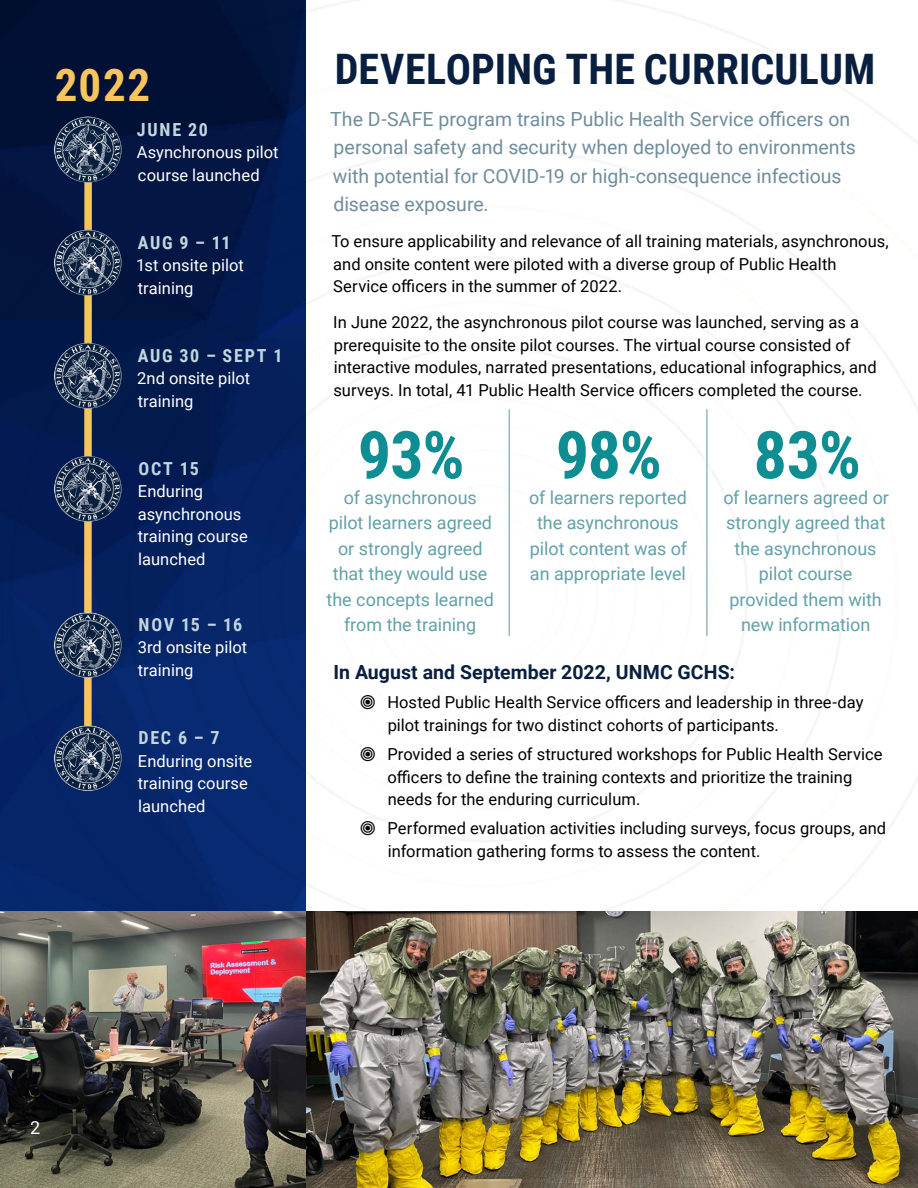
<style>
.page{position:relative;width:918px;height:1188px;background:#fff}
.page>*{position:absolute;margin:0;border:0;box-sizing:border-box;transform-origin:0 0}
.t1{font:700 66px "Roboto Condensed";color:#0e8d93}
.t2{font:700 45px "Roboto Condensed";color:#f6c65c}
.t3{font:700 42px "Roboto Condensed";letter-spacing:.005em;color:#081f3f}
.t4{font:19.5px/28.5px "Roboto";color:#708d9c}
.t5{font:700 19.5px "Roboto";letter-spacing:.005em;color:#081f3f}
.t6{font:18px/25.5px "Roboto";color:#62a1a8;text-align:center}
.t7{font:700 18px "Roboto Condensed";letter-spacing:.095em;color:#c2d6df}
.t8{font:18px "Roboto";color:#fff}
.t9{font:16.5px/22.5px "Roboto";color:#000}
.t10{font:16.5px/22.5px "Roboto";color:#fff}
</style>
<div class="page">
<img style="left:0;top:0;width:485px;height:911px">
<div style="left:84px;top:173px;width:8px;height:581px;background:#f6c65c"></div>
<img style="left:0;top:911px;width:918px;height:277px">
<img style="left:54px;top:117px;width:68px;height:65px">
<img style="left:54px;top:230px;width:68px;height:66px">
<img style="left:54px;top:343px;width:68px;height:66px">
<img style="left:54px;top:456px;width:68px;height:66px">
<img style="left:54px;top:612px;width:68px;height:66px">
<img style="left:54px;top:725px;width:68px;height:66px">
<hr style="left:509px;top:409px;width:1px;height:227px;background:#93b9bf">
<hr style="left:706px;top:409px;width:2px;height:227px;background:#93b9bf">
<svg style="left:361px;top:695px;width:14px;height:14px"></svg>
<svg style="left:361px;top:747px;width:14px;height:14px"></svg>
<svg style="left:361px;top:821px;width:14px;height:14px"></svg>
<h2 class="t2" style="left:55px;top:54px;width:97px">2022</h2>
<p class="t7" style="left:137px;top:116px;width:73px">JUNE 20</p>
<p class="t10" style="left:137px;top:140px;width:143px">Asynchronous pilot course launched</p>
<p class="t7" style="left:138px;top:230px;width:94px">AUG 9 – 11</p>
<p class="t10" style="left:136px;top:253px;width:109px">1st onsite pilot training</p>
<p class="t7" style="left:138px;top:343px;width:146px">AUG 30 – SEPT 1</p>
<p class="t10" style="left:137px;top:366px;width:115px">2nd onsite pilot training</p>
<p class="t7" style="left:138px;top:456px;width:62px">OCT 15</p>
<p class="t10" style="left:138px;top:480px;width:112px">Enduring asynchronous training course launched</p>
<p class="t7" style="left:139px;top:612px;width:105px">NOV 15 – 16</p>
<p class="t10" style="left:138px;top:636px;width:111px">3rd onsite pilot training</p>
<p class="t7" style="left:139px;top:725px;width:82px">DEC 6 – 7</p>
<p class="t10" style="left:138px;top:749px;width:116px">Enduring onsite training course launched</p>
<h3 class="t3" style="left:335px;top:40px;width:542px">DEVELOPING THE CURRICULUM</h3>
<p class="t4" style="left:330px;top:104px;width:527px">The D-SAFE program trains Public Health Service officers on personal safety and security when deployed to environments with potential for COVID-19 or high-consequence infectious disease exposure.</p>
<p class="t9" style="left:332px;top:230px;width:559px">To ensure applicability and relevance of all training materials, asynchronous, and onsite content were piloted with a diverse group of Public Health<br>Service officers in the summer of 2022.</p>
<p class="t9" style="left:333px;top:311px;width:545px">In June 2022, the asynchronous pilot course was launched, serving as a prerequisite to the onsite pilot courses. The virtual course consisted of interactive modules, narrated presentations, educational infographics, and surveys. In total, 41 Public Health Service officers completed the course.</p>
<h1 class="t1" style="left:358px;top:409px;width:108px">93%</h1>
<p class="t6" style="left:327px;top:484px;width:169px">of asynchronous pilot learners agreed or strongly agreed that they would use the concepts learned from the training</p>
<h1 class="t1" style="left:556px;top:409px;width:108px">98%</h1>
<p class="t6" style="left:529px;top:484px;width:159px">of learners reported the asynchronous pilot content was of an appropriate level</p>
<h1 class="t1" style="left:754px;top:409px;width:109px">83%</h1>
<p class="t6" style="left:723px;top:484px;width:167px">of learners agreed or strongly agreed that the asynchronous pilot course provided them with new information</p>
<p class="t5" style="left:334px;top:658px;width:403px">In August and September 2022, UNMC GCHS:</p>
<p class="t9" style="left:387px;top:691px;width:478px">Hosted Public Health Service officers and leadership in three-day pilot trainings for two distinct cohorts of participants.</p>
<p class="t9" style="left:387px;top:742px;width:497px">Provided a series of structured workshops for Public Health Service officers to define the training contexts and prioritize the training needs for the enduring curriculum.</p>
<p class="t9" style="left:387px;top:817px;width:500px">Performed evaluation activities including surveys, focus groups, and information gathering forms to assess the content.</p>
<p class="t8" style="left:31px;top:1115px;width:12px">2</p>
</div>
